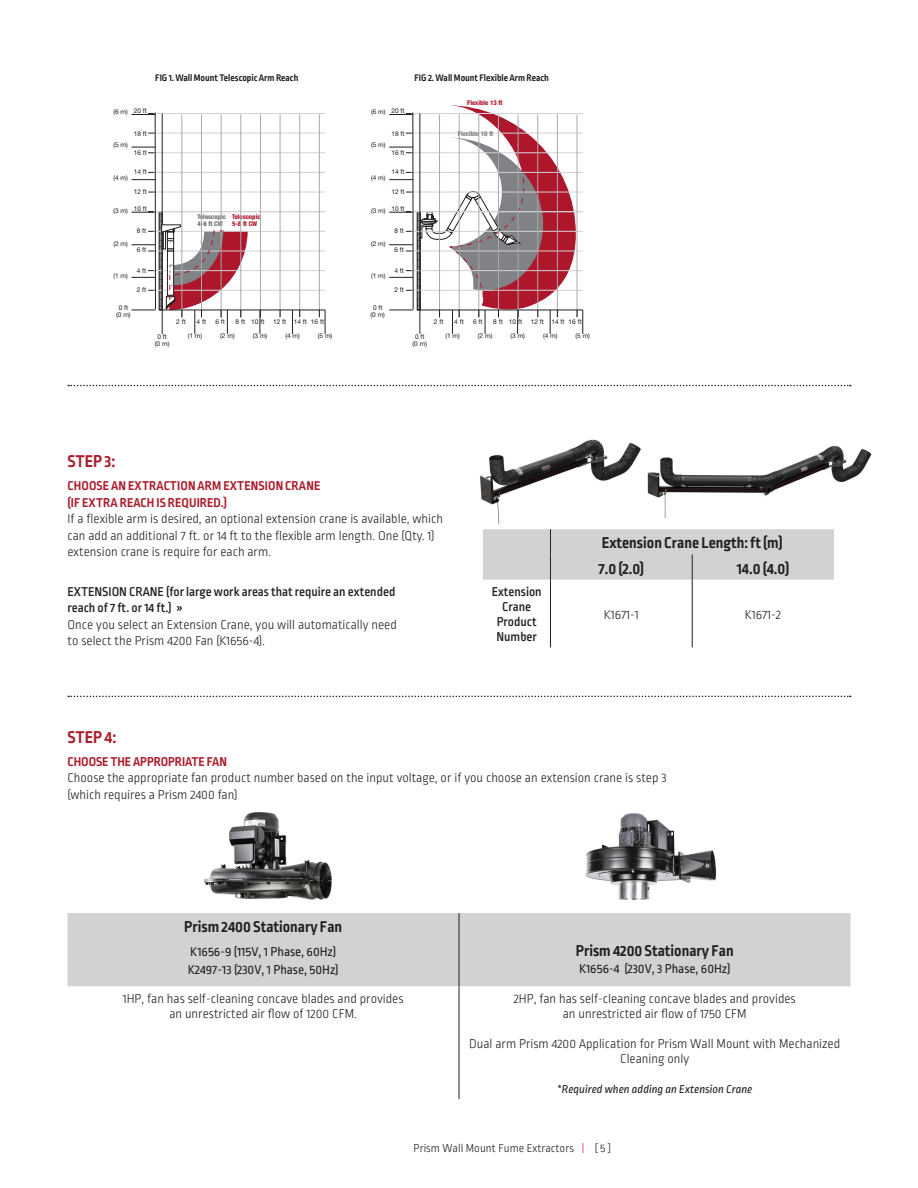
<style>
.page{position:relative;width:918px;height:1188px;background:#fff}
.page>*{position:absolute;margin:0;border:0;box-sizing:border-box;transform-origin:0 0}
.body{font:700 18px "Ropa Sans Pro";color:#ab1e2c}
.t1{font:700 16.5px "Ropa Sans Pro";color:#231f20}
.body-2{font:300 13.5px/16.5px "Ropa Sans Pro";color:#231f20}
.body-3{font:700 13.5px/16.5px "Ropa Sans Pro";letter-spacing:.01em;color:#ab1e2c}
.t2{font:13.5px/18px "Ropa Sans Pro";color:#231f20}
.t3{font:500 13.5px/15px "Ropa Sans Pro";color:#231f20;text-align:center}
.t4{font:italic 12px "Ropa Sans Pro";color:#231f20}
.t5{font:300 12px "Ropa Sans Pro";color:#231f20}
.t6{font:700 10.05px "Ropa Sans Pro";color:#231f20}
.t7{font:6.6px/6.6px "Helvetica Neue LT Std";color:#231f20;text-align:center}
.t8{font:800 condensed 6.6px/6.6px "Helvetica Neue LT Std";color:#ae172b}
.t9{font:800 condensed 6.6px/6.6px "Helvetica Neue LT Std";color:#6d6e71}
.t10{font:800 condensed 6.6px "Helvetica Neue LT Std";color:#808285}
.s1{font-weight:500}
.s2{color:#e51836}
</style>
<div class="page">
<img style="left:480px;top:439px;width:161px;height:84px">
<img style="left:647px;top:445px;width:225px;height:72px">
<hr style="left:550px;top:580px;width:1px;height:67px;background:#231f20">
<div style="left:483px;top:529px;width:351px;height:51px;background:#d1d2d4"></div>
<hr style="left:692px;top:580px;width:1px;height:67px;background:#231f20">
<svg style="left:68px;top:696px;width:783px;height:1px"></svg>
<svg style="left:68px;top:385px;width:783px;height:1px"></svg>
<img style="left:204px;top:812px;width:128px;height:88px">
<img style="left:585px;top:813px;width:132px;height:87px">
<div style="left:68px;top:913px;width:782px;height:73px;background:#d1d2d4"></div>
<hr style="left:459px;top:913px;width:1px;height:73px;background:#231f20">
<hr style="left:459px;top:986px;width:1px;height:113px;background:#231f20">
<svg style="left:389px;top:105px;width:195px;height:229px"></svg>
<hr style="left:417px;top:310px;width:166px;height:1px;background:#231f20">
<hr style="left:413px;top:112px;width:1px;height:197px;background:#231f20">
<svg style="left:132px;top:179px;width:23px;height:1px"></svg>
<svg style="left:132px;top:147px;width:23px;height:7px"></svg>
<svg style="left:132px;top:113px;width:23px;height:2px"></svg>
<hr style="left:154px;top:231px;width:171px;height:1px;background:#d1d2d4">
<hr style="left:154px;top:251px;width:171px;height:1px;background:#d1d2d4">
<hr style="left:154px;top:270px;width:171px;height:1px;background:#d1d2d4">
<hr style="left:154px;top:290px;width:171px;height:1px;background:#d1d2d4">
<hr style="left:154px;top:133px;width:171px;height:1px;background:#d1d2d4">
<hr style="left:154px;top:153px;width:171px;height:1px;background:#d1d2d4">
<hr style="left:154px;top:172px;width:171px;height:1px;background:#d1d2d4">
<hr style="left:154px;top:192px;width:171px;height:1px;background:#d1d2d4">
<hr style="left:154px;top:211px;width:171px;height:1px;background:#d1d2d4">
<hr style="left:154px;top:113px;width:171px;height:1px;background:#d1d2d4">
<hr style="left:162px;top:114px;width:1px;height:220px;background:#231f20">
<svg style="left:292px;top:311px;width:1px;height:23px"></svg>
<hr style="left:280px;top:114px;width:1px;height:203px;background:#a8a9ad">
<hr style="left:299px;top:114px;width:1px;height:203px;background:#a8a9ad">
<hr style="left:319px;top:114px;width:1px;height:203px;background:#a8a9ad">
<hr style="left:182px;top:114px;width:1px;height:203px;background:#a8a9ad">
<hr style="left:201px;top:114px;width:1px;height:203px;background:#a8a9ad">
<hr style="left:221px;top:114px;width:1px;height:203px;background:#a8a9ad">
<hr style="left:241px;top:114px;width:1px;height:203px;background:#a8a9ad">
<hr style="left:260px;top:114px;width:1px;height:203px;background:#a8a9ad">
<svg style="left:319px;top:310px;width:7px;height:24px"></svg>
<svg style="left:260px;top:311px;width:1px;height:23px"></svg>
<hr style="left:160px;top:310px;width:165px;height:1px;background:#231f20">
<hr style="left:155px;top:112px;width:1px;height:197px;background:#231f20">
<svg style="left:132px;top:211px;width:116px;height:123px"></svg>
<p class="t6" style="left:155px;top:72px;width:145px">FIG 1. Wall Mount Telescopic Arm Reach</p>
<p class="t6" style="left:414px;top:72px;width:136px">FIG 2. Wall Mount Flexible Arm Reach</p>
<p class="t8" style="left:467px;top:99px;width:37px">Flexible 13 ft</p>
<p class="t7" style="left:134px;top:108px;width:15px">20 ft</p>
<p class="t7" style="left:113px;top:109px;width:16px">(6 m)</p>
<p class="t7" style="left:391px;top:108px;width:15px">20 ft</p>
<p class="t7" style="left:371px;top:109px;width:16px">(6 m)</p>
<p class="t7" style="left:134px;top:130px;width:15px">18 ft</p>
<p class="t7" style="left:134px;top:149px;width:15px">16 ft</p>
<p class="t7" style="left:113px;top:141px;width:16px">(5 m)</p>
<p class="t7" style="left:391px;top:130px;width:15px">18 ft</p>
<p class="t7" style="left:391px;top:149px;width:15px">16 ft</p>
<p class="t7" style="left:371px;top:141px;width:16px">(5 m)</p>
<p class="t10" style="left:458px;top:129px;width:37px">Flexible 10 ft</p>
<p class="t7" style="left:134px;top:168px;width:15px">14 ft</p>
<p class="t7" style="left:113px;top:174px;width:16px">(4 m)</p>
<p class="t7" style="left:391px;top:168px;width:15px">14 ft</p>
<p class="t7" style="left:371px;top:174px;width:16px">(4 m)</p>
<p class="t7" style="left:134px;top:188px;width:15px">12 ft</p>
<p class="t7" style="left:391px;top:188px;width:15px">12 ft</p>
<p class="t7" style="left:134px;top:205px;width:15px">10 ft</p>
<p class="t7" style="left:113px;top:207px;width:16px">(3 m)</p>
<p class="t9" style="left:197px;top:213px;width:30px">Telescopic<br>4-6 ft CW</p>
<p class="t8" style="left:232px;top:213px;width:30px">Telescopic<br>5-8 ft CW</p>
<p class="t7" style="left:391px;top:205px;width:15px">10 ft</p>
<p class="t7" style="left:371px;top:207px;width:16px">(3 m)</p>
<p class="t7" style="left:137px;top:227px;width:11px">8 ft</p>
<p class="t7" style="left:394px;top:227px;width:11px">8 ft</p>
<p class="t7" style="left:113px;top:240px;width:16px">(2 m)</p>
<p class="t7" style="left:137px;top:247px;width:11px">6 ft</p>
<p class="t7" style="left:371px;top:240px;width:16px">(2 m)</p>
<p class="t7" style="left:394px;top:247px;width:11px">6 ft</p>
<p class="t7" style="left:113px;top:273px;width:16px">(1 m)</p>
<p class="t7" style="left:137px;top:267px;width:11px">4 ft</p>
<p class="t7" style="left:371px;top:273px;width:16px">(1 m)</p>
<p class="t7" style="left:394px;top:267px;width:11px">4 ft</p>
<p class="t7" style="left:137px;top:286px;width:11px">2 ft</p>
<p class="t7" style="left:394px;top:286px;width:11px">2 ft</p>
<p class="t7" style="left:116px;top:304px;width:16px">0 ft (0 m)</p>
<p class="t7" style="left:176px;top:318px;width:11px">2 ft</p>
<p class="t7" style="left:197px;top:318px;width:11px">4 ft</p>
<p class="t7" style="left:215px;top:318px;width:11px">6 ft</p>
<p class="t7" style="left:236px;top:318px;width:30px">8 ft 10 ft</p>
<p class="t7" style="left:273px;top:318px;width:53px">12 ft 14 ft 16 ft</p>
<p class="t7" style="left:371px;top:304px;width:16px">0 ft (0 m)</p>
<p class="t7" style="left:434px;top:318px;width:11px">2 ft</p>
<p class="t7" style="left:454px;top:318px;width:11px">4 ft</p>
<p class="t7" style="left:473px;top:318px;width:11px">6 ft</p>
<p class="t7" style="left:493px;top:318px;width:30px">8 ft 10 ft</p>
<p class="t7" style="left:531px;top:318px;width:53px">12 ft 14 ft 16 ft</p>
<p class="t7" style="left:155px;top:333px;width:16px">0 ft (0 m)</p>
<p class="t7" style="left:188px;top:332px;width:16px">(1 m)</p>
<p class="t7" style="left:220px;top:332px;width:16px">(2 m)</p>
<p class="t7" style="left:253px;top:332px;width:16px">(3 m)</p>
<p class="t7" style="left:285px;top:332px;width:16px">(4 m)</p>
<p class="t7" style="left:318px;top:332px;width:16px">(5 m)</p>
<p class="t7" style="left:413px;top:333px;width:16px">0 ft (0 m)</p>
<p class="t7" style="left:445px;top:332px;width:16px">(1 m)</p>
<p class="t7" style="left:478px;top:332px;width:16px">(2 m)</p>
<p class="t7" style="left:511px;top:332px;width:16px">(3 m)</p>
<p class="t7" style="left:543px;top:332px;width:16px">(4 m)</p>
<p class="t7" style="left:576px;top:332px;width:16px">(5 m)</p>
<p class="body" style="left:68px;top:451px;width:49px">STEP 3:</p>
<p class="body-3" style="left:68px;top:478px;width:254px">CHOOSE AN EXTRACTION ARM EXTENSION CRANE (IF EXTRA REACH IS REQUIRED.)</p>
<p class="body-2" style="left:68px;top:511px;width:377px">If a flexible arm is desired, an optional extension crane is available, which can add an additional 7 ft. or 14 ft to the flexible arm length. One (Qty. 1) extension crane is require for each arm.</p>
<p class="body-2" style="left:68px;top:584px;width:331px"><span class="s1">EXTENSION CRANE (for large work areas that require an extended reach of 7 ft. or 14 ft.) »<br></span>Once you select an Extension Crane, you will automatically need to select the Prism 4200 Fan (K1656-4).</p>
<p class="t3" style="left:492px;top:585px;width:52px">Extension<br>Crane<br>Product<br>Number</p>
<p class="t1" style="left:602px;top:534px;width:183px">Extension Crane Length: ft (m)</p>
<p class="t1" style="left:598px;top:559px;width:47px">7.0 (2.0)</p>
<p class="t1" style="left:737px;top:559px;width:54px">14.0 (4.0)</p>
<p class="body-2" style="left:604px;top:607px;width:36px">K1671-1</p>
<p class="body-2" style="left:745px;top:607px;width:38px">K1671-2</p>
<p class="body" style="left:68px;top:726px;width:50px">STEP 4:</p>
<p class="body-3" style="left:68px;top:754px;width:161px">CHOOSE THE APPROPRIATE FAN</p>
<p class="body-2" style="left:68px;top:771px;width:601px">Choose the appropriate fan product number based on the input voltage, or if you choose an extension crane is step 3 (which requires a Prism 2400 fan)</p>
<p class="t1" style="left:184px;top:918px;width:159px">Prism 2400 Stationary Fan</p>
<p class="t2" style="left:188px;top:944px;width:152px">K1656-9 (115V, 1 Phase, 60Hz)<br>K2497-13 (230V, 1 Phase, 50Hz)</p>
<p class="t1" style="left:576px;top:942px;width:159px">Prism 4200 Stationary Fan</p>
<p class="t2" style="left:579px;top:960px;width:153px">K1656-4 (230V, 3 Phase, 60Hz)</p>
<p class="body-2" style="left:123px;top:992px;width:282px;line-height:15px;text-align:center">1HP, fan has self-cleaning concave blades and provides an unrestricted air flow of 1200 CFM.</p>
<p class="body-2" style="left:514px;top:992px;width:284px;line-height:15px;text-align:center">2HP, fan has self-cleaning concave blades and provides an unrestricted air flow of 1750 CFM</p>
<p class="body-2" style="left:469px;top:1037px;width:373px;line-height:15px;text-align:center">Dual arm Prism 4200 Application for Prism Wall Mount with Mechanized<br>Cleaning only</p>
<p class="t4" style="left:557px;top:1082px;width:197px">*Required when adding an Extension Crane</p>
<p class="t5" style="left:414px;top:1142px;width:199px">Prism Wall Mount Fume Extractors <span class="s2">|</span> [ 5 ]</p>
</div>
